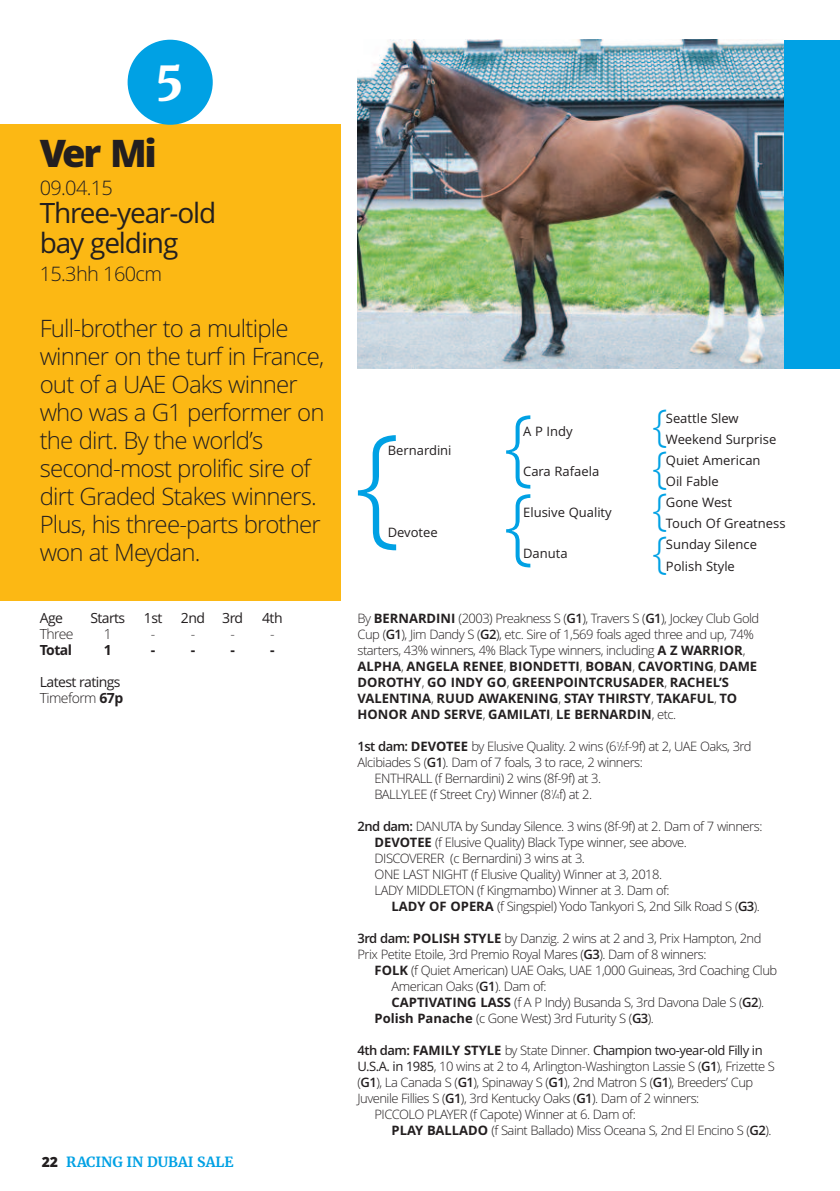
<style>
.page{position:relative;width:840px;height:1191px;background:#fff}
.page>*{position:absolute;margin:0;border:0;box-sizing:border-box;transform-origin:0 0}
.t1{font:300 132px "Open Sans";color:#00a1e4}
.t2{font:300 84px "Open Sans";color:#00a1e4}
.t3{font:900 46px "Merriweather";color:#fff}
.t4{font:300 44px/42.4px "Open Sans";color:#00a1e4;text-align:justify}
.t5{font:800 38px "Open Sans";color:#231f20}
.t6{font:28px/30px "Open Sans";letter-spacing:-.04em;color:#231f20}
.t7{font:300 24px/28px "Open Sans";letter-spacing:-.035em;color:#231f20}
.t8{font:300 20px "Open Sans";letter-spacing:-.035em;color:#231f20}
.t9{font:14px/16px "Open Sans";letter-spacing:-.04em;color:#231f20}
.t10{font:700 14px "Merriweather";color:#00a1e4}
.t11{font:300 14px "Open Sans";letter-spacing:-.04em;color:#231f20}
.t12{font:700 14px "Open Sans";letter-spacing:-.04em;color:#231f20}
.t13{font:300 13px/16px "Open Sans";letter-spacing:-.04em;color:#231f20}
.t14{font:700 13px/16px "Open Sans";color:#231f20}
.t15{font:13px/21px "Open Sans";color:#231f20}
.t16{font:13px "Open Sans";letter-spacing:-.04em;color:#231f20}
.s1{font-weight:300}
.s2{font-weight:700}
.s3{font-family:"Open Sans";font-weight:800;color:#231f20}
.s4{font-weight:600}
.s5{font-size:7px}
.s6{font-weight:400}
</style>
<div class="page">
<div style="left:782px;top:40px;width:57px;height:329px;background:#00a1e4"></div>
<div style="left:0;top:125px;width:340px;height:476px;background:#fcb814"></div>
<div style="left:127px;top:40px;width:86px;height:85px;background:#00a1e4;border-radius:50%"></div>
<img style="left:357px;top:40px;width:425px;height:329px">
<h3 class="t3" style="left:155px;top:49px;width:30px">5</h3>
<h3 class="t5" style="left:40px;top:132px;width:119px">Ver Mi</h3>
<h3 class="t8" style="left:40px;top:177px;width:75px">09.04.15</h3>
<h3 class="t6" style="left:40px;top:198px;width:178px">Three-year-old bay gelding</h3>
<h3 class="t8" style="left:40px;top:263px;width:124px">15.3hh 160cm</h3>
<h3 class="t7" style="left:40px;top:315px;width:286px">Full-brother to a multiple winner on the turf in France, out of a UAE Oaks winner who was a G1 performer on the dirt. By the world’s second-most prolific sire of dirt Graded Stakes winners.<br>Plus, his three-parts brother won at Meydan.</h3>
<p class="t9" style="left:40px;top:610px;width:25px">Age</p>
<p class="t9" style="left:90px;top:610px;width:36px">Starts</p>
<p class="t9" style="left:144px;top:610px;width:20px">1st</p>
<p class="t9" style="left:181px;top:610px;width:64px">2nd 3rd</p>
<p class="t9" style="left:262px;top:610px;width:22px">4th</p>
<p class="t11" style="left:40px;top:626px;width:35px">Three</p>
<p class="t11" style="left:104px;top:626px;width:9px">1</p>
<p class="t11" style="left:151px;top:626px;width:6px">-</p>
<p class="t11" style="left:191px;top:626px;width:6px">-</p>
<p class="t11" style="left:230px;top:626px;width:6px">-</p>
<p class="t11" style="left:270px;top:626px;width:6px">-</p>
<p class="t12" style="left:40px;top:642px;width:34px">Total</p>
<p class="t12" style="left:104px;top:642px;width:9px">1</p>
<p class="t12" style="left:151px;top:642px;width:6px">-</p>
<p class="t12" style="left:191px;top:642px;width:6px">-</p>
<p class="t12" style="left:230px;top:642px;width:6px">-</p>
<p class="t12" style="left:270px;top:642px;width:6px">-</p>
<p class="t9" style="left:40px;top:674px;width:85px">Latest ratings<br><span class="s1">Timeform</span> <span class="s2">67p</span></p>
<p class="t10" style="left:42px;top:1153px;width:193px"><span class="s3">22</span> RACING IN DUBAI SALE</p>
<h1 class="t1" style="left:354px;top:407px;width:181px">{ <sup>{</sup></h1>
<p class="t15" style="left:523px;top:420px;width:51px">A P Indy</p>
<p class="t15" style="left:523px;top:461px;width:78px">Cara Rafaela</p>
<p class="t15" style="left:523px;top:502px;width:90px">Elusive Quality</p>
<p class="t15" style="left:523px;top:543px;width:46px">Danuta</p>
<p class="t15" style="left:387px;top:440px;width:65px">Bernardini</p>
<h2 class="t2" style="left:503px;top:476px;width:31px">{</h2>
<p class="t15" style="left:387px;top:522px;width:52px">Devotee</p>
<h3 class="t4" style="left:651px;top:404px;width:17px">{ { { {</h3>
<p class="t15" style="left:665px;top:408px;width:121px">Seattle Slew<br>Weekend Surprise<br>Quiet American<br>Oil Fable<br>Gone West<br>Touch Of Greatness<br>Sunday Silence<br>Polish Style</p>
<p class="t14" style="left:357px;top:611px;width:403px"><span class="s1">By</span> BERNARDINI <span class="s1">(2003) Preakness S (</span><span class="s4">G1</span><span class="s1">), Travers S (</span><span class="s4">G1</span><span class="s1">), Jockey Club Gold Cup (</span><span class="s4">G1</span><span class="s1">), Jim Dandy S (</span><span class="s4">G2</span><span class="s1">), etc. Sire of 1,569 foals aged three and up, 74% starters, 43% winners, 4% Black Type winners, including</span> A Z WARRIOR<span class="s1">, </span>ALPHA<span class="s1">,</span> ANGELA RENEE<span class="s1">,</span> BIONDETTI<span class="s1">,</span> BOBAN<span class="s1">,</span> CAVORTING<span class="s1">,</span> DAME DOROTHY<span class="s1">,</span> GO INDY GO<span class="s1">,</span> GREENPOINTCRUSADER<span class="s1">,</span> RACHEL’S VALENTINA<span class="s1">,</span> RUUD AWAKENING<span class="s1">,</span> STAY THIRSTY<span class="s1">,</span> TAKAFUL<span class="s1">,</span> TO HONOR AND SERVE<span class="s1">,</span> GAMILATI<span class="s1">,</span> LE BERNARDIN<span class="s1">, etc.</span></p>
<p class="t13" style="left:357px;top:739px;width:395px"><span class="s4">1st dam:</span> <span class="s2">DEVOTEE</span> by Elusive Quality. 2 wins (6<sup>1</sup>/<span class="s5">2</span>f-9f) at 2, UAE Oaks, 3rd</p>
<p class="t13" style="left:357px;top:755px;width:287px">Alcibiades S (<span class="s4">G1</span>). Dam of 7 foals, 3 to race, 2 winners:</p>
<p class="t13" style="left:374px;top:771px;width:228px">ENTHRALL (f Bernardini) 2 wins (8f-9f) at 3.</p>
<p class="t13" style="left:374px;top:787px;width:219px">BALLYLEE (f Street Cry) Winner (8<sup>1</sup>/<span class="s5">4</span>f) at 2.</p>
<p class="t13" style="left:374px;top:819px;width:389px;text-indent:-17px"><span class="s4">2nd dam:</span> DANUTA by Sunday Silence. 3 wins (8f-9f) at 2. Dam of 7 winners:<br><span class="s2">DEVOTEE</span> (f Elusive Quality) Black Type winner, see above.<br>DISCOVERER (c Bernardini) 3 wins at 3.<br>ONE LAST NIGHT (f Elusive Quality) Winner at 3, 2018.<br>LADY MIDDLETON (f Kingmambo) Winner at 3. Dam of:</p>
<p class="t13" style="left:391px;top:899px;width:369px"><span class="s2">LADY OF OPERA</span> (f Singspiel) Yodo Tankyori S, 2nd Silk Road S (<span class="s4">G3</span>).</p>
<p class="t13" style="left:357px;top:931px;width:405px"><span class="s4">3rd dam:</span> <span class="s2">POLISH STYLE</span> by Danzig. 2 wins at 2 and 3, Prix Hampton, 2nd<br>Prix Petite Etoile, 3rd Premio Royal Mares (<span class="s4">G3</span>). Dam of 8 winners:</p>
<p class="t13" style="left:374px;top:963px;width:404px"><span class="s2">FOLK</span> (f Quiet American) UAE Oaks, UAE 1,000 Guineas, 3rd Coaching Club</p>
<p class="t13" style="left:391px;top:979px;width:156px">American Oaks (<span class="s4">G1</span>). Dam of:</p>
<p class="t13" style="left:391px;top:995px;width:374px"><span class="s2">CAPTIVATING LASS</span> (f A P Indy) Busanda S, 3rd Davona Dale S (<span class="s4">G2</span>).</p>
<p class="t13" style="left:374px;top:1011px;width:281px"><span class="s2">Polish Panache</span> (c Gone West) 3rd Futurity S (<span class="s4">G3</span>).</p>
<p class="t16" style="left:357px;top:1043px;width:406px"><span class="s4">4th dam:</span> <span class="s2">FAMILY STYLE</span> <span class="s1">by State Dinner.</span> Champion two-year-old Filly in</p>
<p class="t13" style="left:357px;top:1059px;width:419px"><span class="s6">U.S.A. in 1985</span>, 10 wins at 2 to 4, Arlington-Washington Lassie S (<span class="s4">G1</span>), Frizette S</p>
<p class="t13" style="left:357px;top:1075px;width:397px">(<span class="s4">G1</span>), La Canada S (<span class="s4">G1</span>), Spinaway S (<span class="s4">G1</span>), 2nd Matron S (<span class="s4">G1</span>), Breeders’ Cup</p>
<p class="t13" style="left:357px;top:1091px;width:343px">Juvenile Fillies S (<span class="s4">G1</span>), 3rd Kentucky Oaks (<span class="s4">G1</span>). Dam of 2 winners:</p>
<p class="t13" style="left:374px;top:1107px;width:262px">PICCOLO PLAYER (f Capote) Winner at 6. Dam of:</p>
<p class="t13" style="left:391px;top:1123px;width:381px"><span class="s2">PLAY BALLADO</span> (f Saint Ballado) Miss Oceana S, 2nd El Encino S (<span class="s4">G2</span>).</p>
</div>
